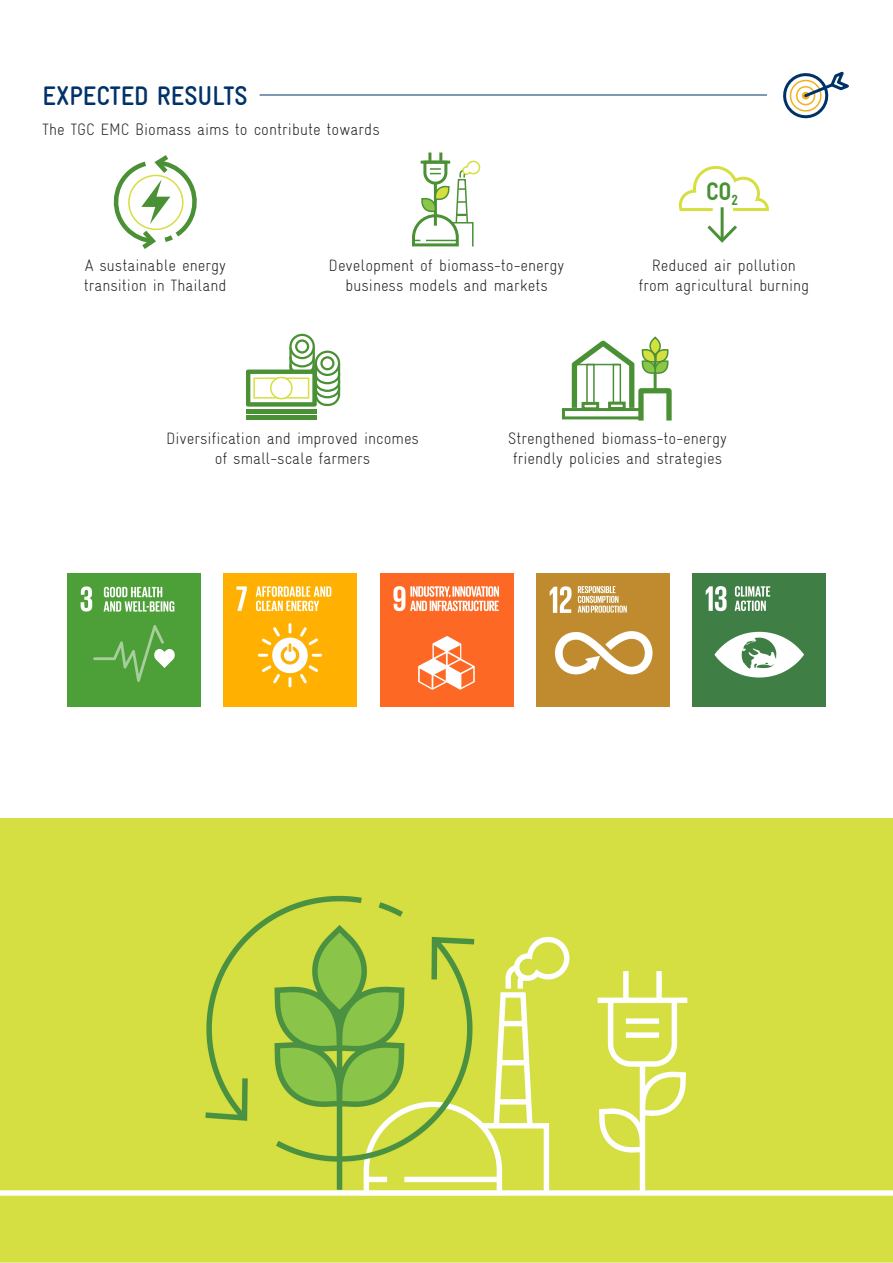
<style>
.page{position:relative;width:893px;height:1263px;background:#fff}
.page>*{position:absolute;margin:0;border:0;box-sizing:border-box;transform-origin:0 0}
.t1{font:700 condensed 27px "Gravur";color:#003268}
.t2{font:900 condensed 25.2px "Gravur";color:#4a9035}
.t3{font:300 condensed 16.5px/19.8px "Gravur";color:#231f20;text-align:center}
</style>
<div class="page">
<hr style="left:260px;top:95px;width:507px;height:1px;background:#003268">
<svg style="left:783px;top:71px;width:66px;height:48px"></svg>
<svg style="left:412px;top:153px;width:69px;height:94px"></svg>
<svg style="left:113px;top:155px;width:84px;height:94px"></svg>
<svg style="left:678px;top:165px;width:91px;height:48px"></svg>
<svg style="left:707px;top:222px;width:30px;height:21px"></svg>
<hr style="left:721px;top:207px;width:3px;height:34px;background:#4a9035">
<svg style="left:291px;top:335px;width:23px;height:23px"></svg>
<div style="left:289px;top:334px;width:26px;height:25px;border:2px solid #4a9035;border-radius:50%"></div>
<svg style="left:296px;top:341px;width:12px;height:11px"></svg>
<div style="left:295px;top:339px;width:14px;height:15px;border:2px solid #4a9035;border-radius:50%"></div>
<div style="left:246px;top:415px;width:71px;height:5px;background:#4a9035"></div>
<hr style="left:246px;top:409px;width:71px;height:4px;background:#4a9035">
<svg style="left:246px;top:346px;width:95px;height:61px"></svg>
<div style="left:271px;top:377px;width:21px;height:22px;background:#fff;border-radius:50%"></div>
<div style="left:270px;top:377px;width:23px;height:22px;border:2px solid #d5df3f;border-radius:50%"></div>
<div style="left:562px;top:408px;width:80px;height:11px;background:#fff;border:3px solid #4a9035"></div>
<svg style="left:572px;top:336px;width:100px;height:85px"></svg>
<img style="left:68px;top:574px;width:132px;height:132px">
<img style="left:224px;top:574px;width:133px;height:133px">
<img style="left:693px;top:574px;width:132px;height:132px">
<img style="left:380px;top:574px;width:133px;height:133px">
<img style="left:537px;top:574px;width:132px;height:132px">
<img style="left:0;top:818px;width:893px;height:445px">
<h1 class="t1" style="left:43px;top:81px;width:207px">EXPECTED RESULTS</h1>
<p class="t3" style="left:43px;top:119px;width:339px">The TGC EMC Biomass aims to contribute towards</p>
<p class="t3" style="left:84px;top:256px;width:144px;text-align:left">A sustainable energy transition in Thailand</p>
<p class="t3" style="left:329px;top:256px;width:237px">Development of biomass-to-energy business models and markets</p>
<h2 class="t2" style="left:706px;top:178px;width:34px">CO<sub>2</sub></h2>
<p class="t3" style="left:639px;top:256px;width:172px">Reduced air pollution from agricultural burning</p>
<p class="t3" style="left:166px;top:428px;width:254px">Diversification and improved incomes of small-scale farmers</p>
<p class="t3" style="left:508px;top:428px;width:220px;text-align:left">Strengthened biomass-to-energy friendly policies and strategies</p>
</div>
